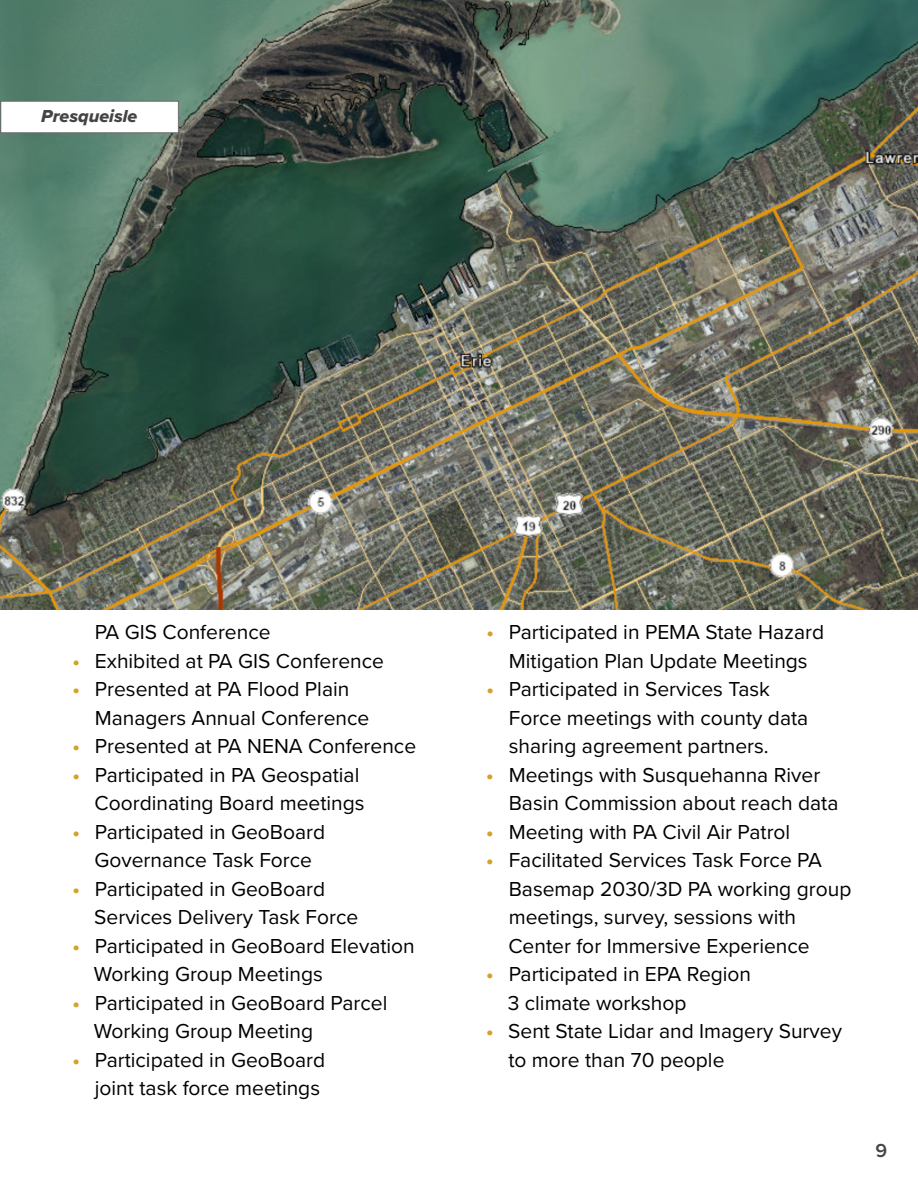
<style>
.page{position:relative;width:918px;height:1188px;background:#fff}
.page>*{position:absolute;margin:0;border:0;box-sizing:border-box;transform-origin:0 0}
.t1{font:21px/28.5px "Proxima Nova";color:#000}
.t2{font:600 19.5px "Proxima Nova";color:#444}
.t3{font:18px "Proxima Nova Extrabld It";color:#444}
.s1{font-weight:700;color:#d4a12a}
</style>
<div class="page">
<img style="left:0;top:0;width:918px;height:609px">
<div style="left:1px;top:101px;width:177px;height:32px;background:#fff"></div>
<div style="left:1px;top:101px;width:178px;height:32px;border:1px solid #696969"></div>
<p class="t3" style="left:41px;top:103px;width:98px">Presqueisle</p>
<p class="t1" style="left:95px;top:617px;width:177px">PA GIS Conference</p>
<p class="t1" style="left:72px;top:646px;width:313px"><span class="s1">•</span> Exhibited at PA GIS Conference</p>
<p class="t1" style="left:95px;top:674px;width:276px;text-indent:-22px"><span class="s1">•</span> Presented at PA Flood Plain<br>Managers Annual Conference</p>
<p class="t1" style="left:72px;top:731px;width:345px"><span class="s1">•</span> Presented at PA NENA Conference</p>
<p class="t1" style="left:72px;top:760px;width:294px;text-align:right"><span class="s1">•</span> Participated in PA Geospatial<br>Coordinating Board meetings</p>
<p class="t1" style="left:72px;top:817px;width:254px;text-align:center"><span class="s1">•</span> Participated in GeoBoard<br>Governance Task Force</p>
<p class="t1" style="left:94px;top:874px;width:265px;text-indent:-22px"><span class="s1">•</span> Participated in GeoBoard<br>Services Delivery Task Force</p>
<p class="t1" style="left:94px;top:931px;width:323px;text-indent:-21px"><span class="s1">•</span> Participated in GeoBoard Elevation<br>Working Group Meetings</p>
<p class="t1" style="left:94px;top:988px;width:295px;text-indent:-21px"><span class="s1">•</span> Participated in GeoBoard Parcel<br>Working Group Meeting</p>
<p class="t1" style="left:72px;top:1044px;width:254px;text-align:right"><span class="s1">•</span> Participated in GeoBoard joint task force meetings</p>
<p class="t1" style="left:486px;top:617px;width:339px;text-align:center"><span class="s1">•</span> Participated in PEMA State Hazard<br>Mitigation Plan Update Meetings</p>
<p class="t1" style="left:509px;top:674px;width:301px;text-indent:-22px"><span class="s1">•</span> Participated in Services Task<br>Force meetings with county data sharing agreement partners.</p>
<p class="t1" style="left:509px;top:759px;width:331px;text-indent:-22px"><span class="s1">•</span> Meetings with Susquehanna River<br>Basin Commission about reach data</p>
<p class="t1" style="left:486px;top:816px;width:306px"><span class="s1">•</span> Meeting with PA Civil Air Patrol</p>
<p class="t1" style="left:508px;top:845px;width:344px;text-indent:-22px"><span class="s1">•</span> Facilitated Services Task Force PA Basemap 2030/3D PA working group meetings, survey, sessions with Center for Immersive Experience</p>
<p class="t1" style="left:508px;top:959px;width:245px;text-indent:-21px"><span class="s1">•</span> Participated in EPA Region<br>3 climate workshop</p>
<p class="t1" style="left:508px;top:1016px;width:335px;text-indent:-22px"><span class="s1">•</span> Sent State Lidar and Imagery Survey to more than 70 people</p>
<p class="t2" style="left:876px;top:1136px;width:13px">9</p>
</div>
